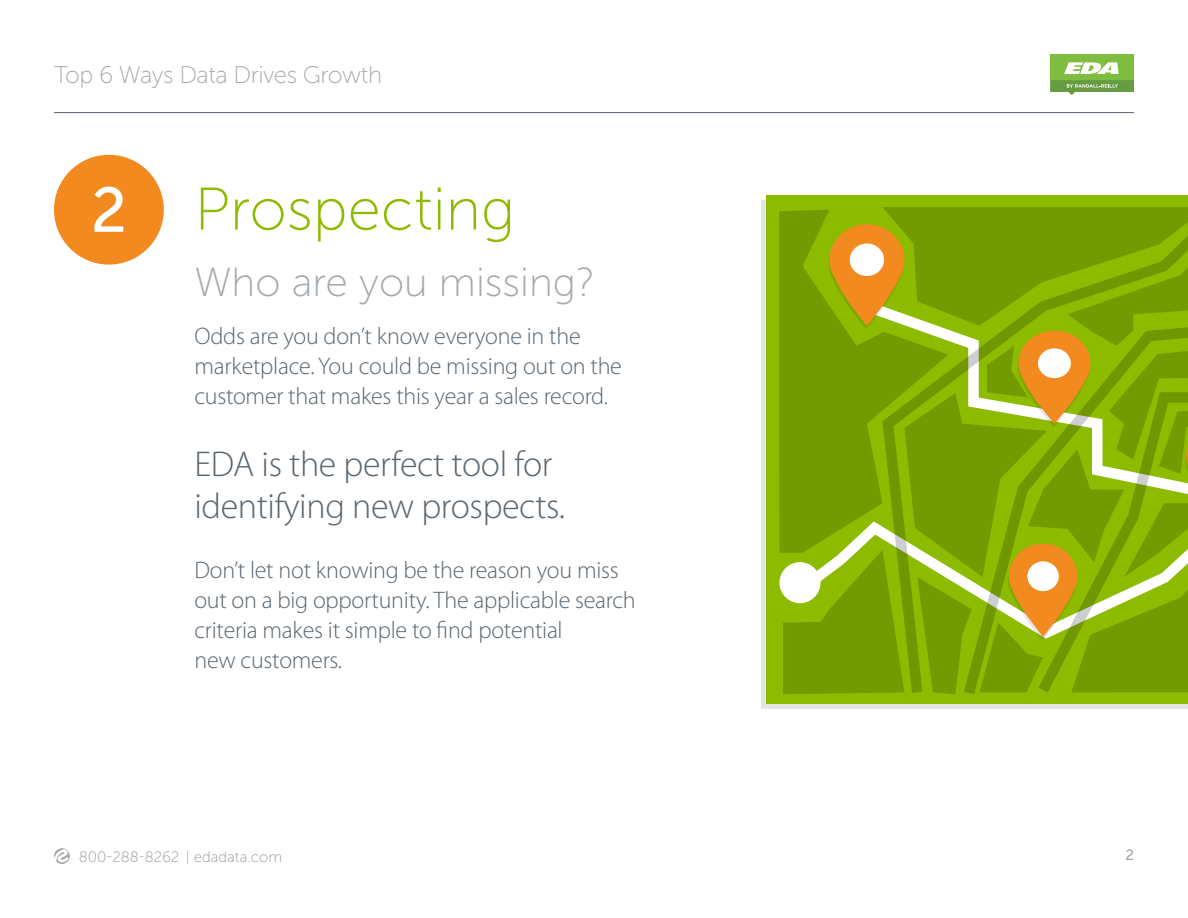
<style>
.page{position:relative;width:1188px;height:918px;background:#fff}
.page>*{position:absolute;margin:0;border:0;box-sizing:border-box;transform-origin:0 0}
.t1{font:63px "Museo Sans 500";color:#fff}
.t2{font:60px "Museo Sans 100";color:#8dbb00}
.t3{font:40.5px "Museo Sans 100";color:#a3a9ad}
.t4{font:300 36px/42px "Myriad Pro";letter-spacing:-.01em;color:#5a6670}
.t5{font:300 24px/30px "Myriad Pro";letter-spacing:-.01em;color:#5a6670}
.t6{font:24px "Museo Sans 100";letter-spacing:-.02em;color:#a3a9ad}
.t7{font:15px "Museo Sans 100";color:#93999e}
.t8{font:15px "Museo Sans 500";color:#a3a9ad}
</style>
<div class="page">
<hr style="left:54px;top:112px;width:1080px;height:1px;background:#5a6670">
<div style="left:1050px;top:54px;width:84px;height:26px;background:#7fbd41"></div>
<svg style="left:1064px;top:62px;width:55px;height:12px"></svg>
<svg style="left:1050px;top:80px;width:84px;height:15px"></svg>
<svg style="left:54px;top:848px;width:16px;height:16px"></svg>
<div style="left:54px;top:155px;width:110px;height:110px;background:#f28a20;border-radius:50%"></div>
<div style="left:766px;top:195px;width:422px;height:509px;background:#8dbb00"></div>
<svg style="left:779px;top:562px;width:41px;height:41px"></svg>
<svg style="left:779px;top:211px;width:4px;height:342px"></svg>
<svg style="left:783px;top:207px;width:405px;height:487px"></svg>
<p class="t6" style="left:54px;top:63px;width:330px">Top 6 Ways Data Drives Growth</p>
<p class="t1" style="left:91px;top:176px;width:38px">2</p>
<p class="t2" style="left:194px;top:177px;width:322px">Prospecting</p>
<p class="t3" style="left:194px;top:261px;width:402px">Who are you missing?</p>
<p class="t5" style="left:194px;top:321px;width:429px">Odds are you don’t know everyone in the marketplace. You could be missing out on the customer that makes this year a sales record.</p>
<p class="t4" style="left:194px;top:443px;width:372px">EDA is the perfect tool for identifying new prospects.</p>
<p class="t5" style="left:194px;top:555px;width:443px">Don’t let not knowing be the reason you miss out on a big opportunity. The applicable search criteria makes it simple to find potential<br>new customers.</p>
<p class="t7" style="left:79px;top:849px;width:205px">800-288-8262 | edadata.com</p>
<p class="t8" style="left:1125px;top:846px;width:10px">2</p>
</div>
